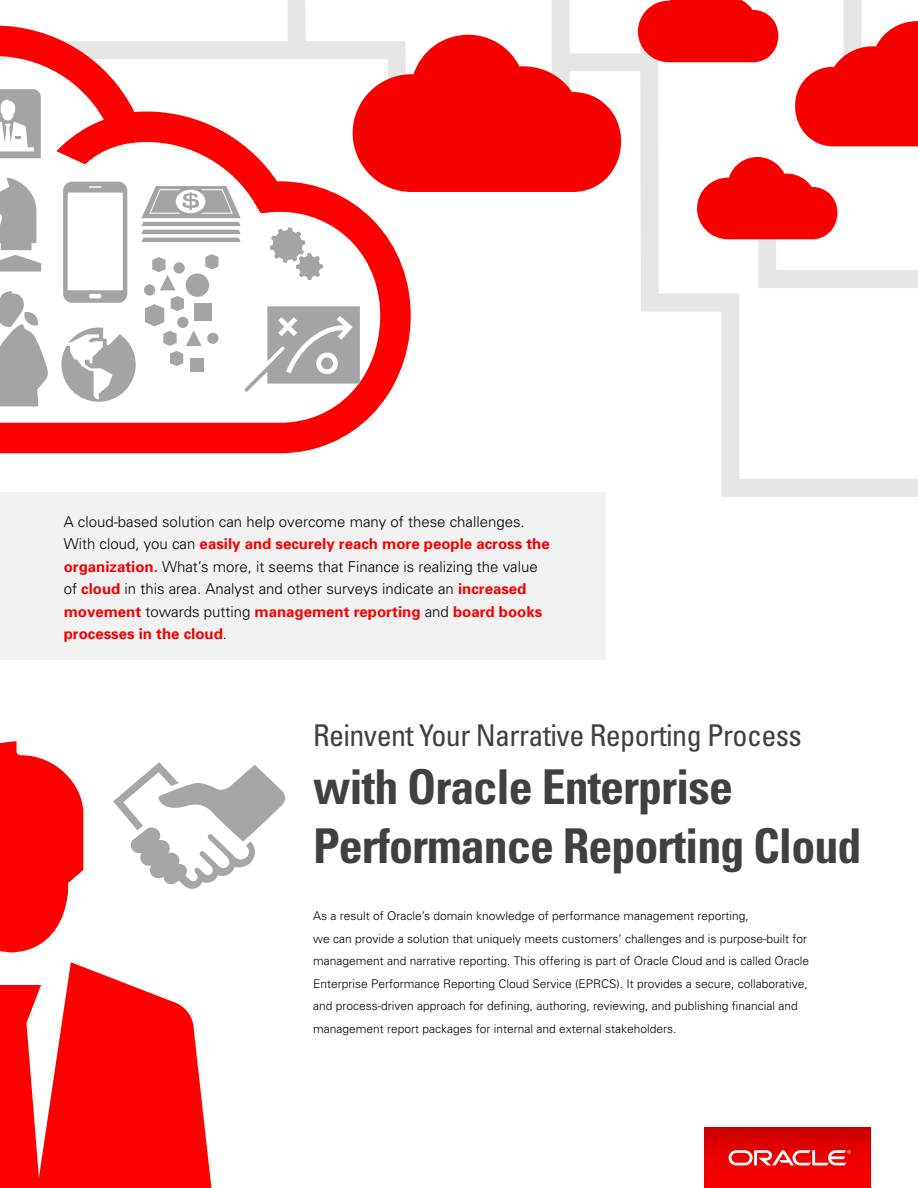
<style>
.page{position:relative;width:918px;height:1188px;background:#fff}
.page>*{position:absolute;margin:0;border:0;box-sizing:border-box;transform-origin:0 0}
.t1{font:700 condensed 48px "Univers";letter-spacing:-.02em;color:#404040}
.t2{font:condensed 30px "Univers";letter-spacing:-.02em;color:#404040}
.t3{font:300 15px/22.5px "Univers";color:#000}
.t4{font:300 12px/22.5px "Univers";color:#000}
.s1{font-weight:700;color:#f80000}
</style>
<div class="page">
<div style="left:844px;top:0;width:18px;height:73px;background:#e6e6e6"></div>
<div style="left:561px;top:53px;width:82px;height:18px;background:#e6e6e6"></div>
<svg style="left:637px;top:22px;width:281px;height:475px"></svg>
<svg style="left:638px;top:0;width:141px;height:62px;background:#f81d1d"></svg>
<div style="left:0;top:493px;width:605px;height:167px;background:#f2f2f2"></div>
<svg style="left:0;top:406px;width:380px;height:47px;fill:#f00"></svg>
<svg style="left:0;top:0;width:621px;height:406px"></svg>
<svg style="left:0;top:741px;width:83px;height:212px"></svg>
<svg style="left:0;top:962px;width:212px;height:226px;fill:#f00"></svg>
<svg style="left:113px;top:762px;width:172px;height:127px"></svg>
<div style="left:705px;top:1128px;width:165px;height:60px;background:linear-gradient(to bottom,#d10000,#fe0000)"></div>
<svg style="left:729px;top:1150px;width:122px;height:15px"></svg>
<p class="t3" style="left:64px;top:510px;width:487px">A cloud-based solution can help overcome many of these challenges.<br>With cloud, you can <span class="s1">easily and securely reach more people across the organization.</span> What’s more, it seems that Finance is realizing the value of <span class="s1">cloud</span> in this area. Analyst and other surveys indicate an <span class="s1">increased movement</span> towards putting <span class="s1">management reporting</span> and <span class="s1">board books processes in the cloud</span>.</p>
<p class="t2" style="left:313px;top:717px;width:490px">Reinvent Your Narrative Reporting Process</p>
<p class="t1" style="left:313px;top:757px;width:421px">with Oracle Enterprise</p>
<p class="t1" style="left:313px;top:816px;width:550px">Performance Reporting Cloud</p>
<p class="t4" style="left:313px;top:905px;width:498px">As a result of Oracle’s domain knowledge of performance management reporting,<br>we can provide a solution that uniquely meets customers’ challenges and is purpose-built for management and narrative reporting. This offering is part of Oracle Cloud and is called Oracle Enterprise Performance Reporting Cloud Service (EPRCS). It provides a secure, collaborative, and process-driven approach for defining, authoring, reviewing, and publishing financial and management report packages for internal and external stakeholders.</p>
</div>
